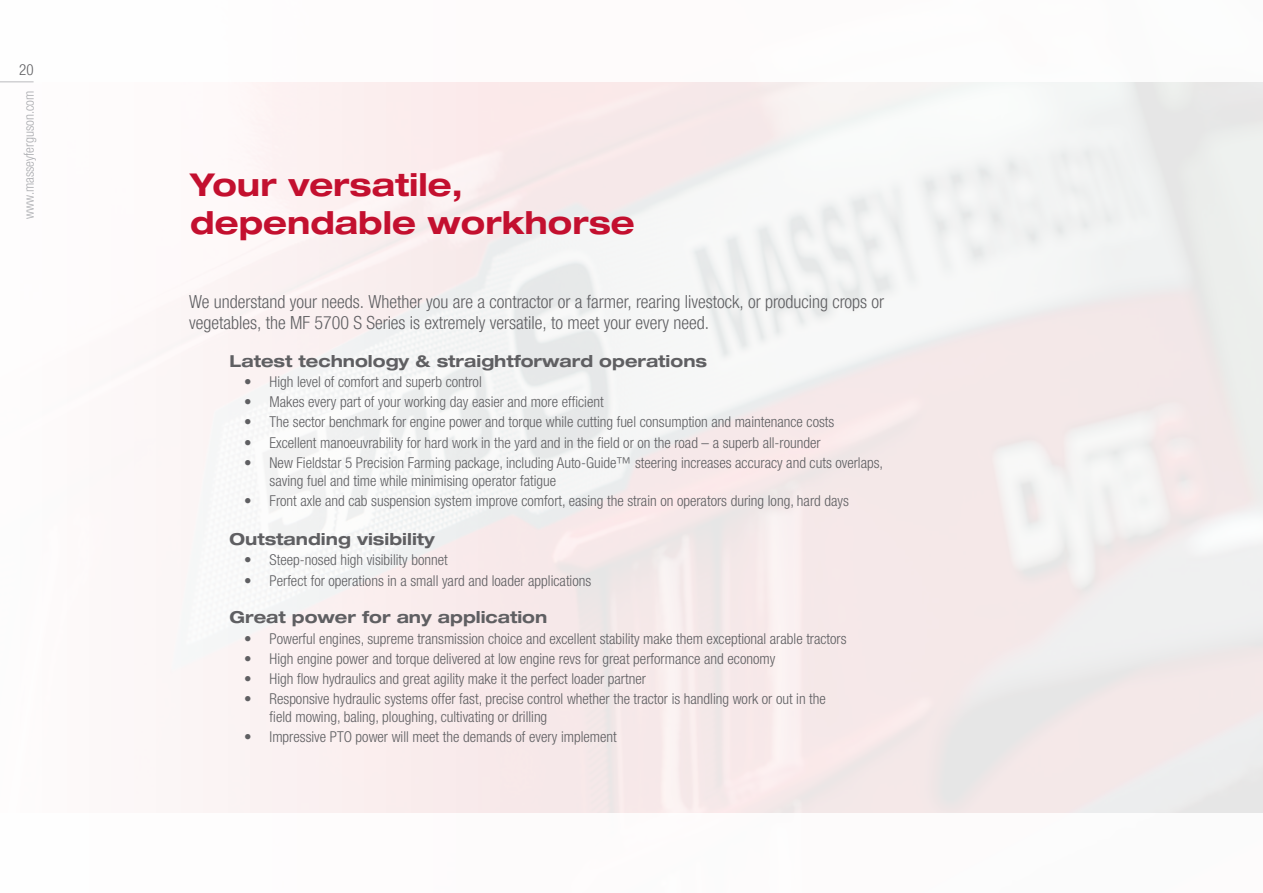
<style>
.page{position:relative;width:1263px;height:893px;background:#fff}
.page>*{position:absolute;margin:0;border:0;box-sizing:border-box;transform-origin:0 0}
.t1{font:700 expanded 31.5px/37.8px "Helvetica Neue";color:#c3102f}
.t2{font:300 condensed 18px/21.6px "Helvetica Neue LTW1 G";color:#5f5f62}
.t3{font:700 expanded 16.5px "Helvetica Neue";color:#5f5f62}
.t4{font:300 condensed 15px/18px "Helvetica Neue";color:#5f5f62}
.t5{font:300 condensed 15px "Helvetica Neue LTW1 G";color:#5f5f62}
.t6{font:300 condensed 13.5px "Helvetica Neue LTW1 G";color:#abacb0}
</style>
<div class="page">
<hr style="left:0;top:81px;width:34px;height:1px;background:#babbbe">
<p class="t5" style="left:19px;top:61px;width:16px">20</p>
<p class="t6" style="left:21px;top:219px;width:130px;rotate:-90deg">www.masseyferguson.com</p>
<p class="t1" style="left:190px;top:165px;width:446px">Your versatile, dependable workhorse</p>
<p class="t2" style="left:189px;top:291px;width:696px">We understand your needs. Whether you are a contractor or a farmer, rearing livestock, or producing crops or vegetables, the MF 5700 S Series is extremely versatile, to meet your every need.</p>
<p class="t3" style="left:230px;top:351px;width:479px">Latest technology &amp; straightforward operations</p>
<p class="t4" style="left:244px;top:373px;width:239px">• High level of comfort and superb control</p>
<p class="t4" style="left:244px;top:393px;width:361px">• Makes every part of your working day easier and more efficient</p>
<p class="t4" style="left:244px;top:413px;width:592px">• The sector benchmark for engine power and torque while cutting fuel consumption and maintenance costs</p>
<p class="t4" style="left:244px;top:433px;width:578px">• Excellent manoeuvrability for hard work in the yard and in the field or on the road – a superb all-rounder</p>
<p class="t4" style="left:270px;top:453px;width:615px;text-indent:-26px">• New Fieldstar 5 Precision Farming package, including Auto-Guide™ steering increases accuracy and cuts overlaps, saving fuel and time while minimising operator fatigue</p>
<p class="t4" style="left:244px;top:491px;width:606px">• Front axle and cab suspension system improve comfort, easing the strain on operators during long, hard days</p>
<p class="t3" style="left:230px;top:529px;width:207px">Outstanding visibility</p>
<p class="t4" style="left:244px;top:551px;width:205px">• Steep-nosed high visibility bonnet</p>
<p class="t4" style="left:244px;top:571px;width:349px">• Perfect for operations in a small yard and loader applications</p>
<p class="t3" style="left:230px;top:607px;width:319px">Great power for any application</p>
<p class="t4" style="left:244px;top:629px;width:604px">• Powerful engines, supreme transmission choice and excellent stability make them exceptional arable tractors</p>
<p class="t4" style="left:244px;top:649px;width:533px">• High engine power and torque delivered at low engine revs for great performance and economy</p>
<p class="t4" style="left:244px;top:669px;width:403px">• High flow hydraulics and great agility make it the perfect loader partner</p>
<p class="t4" style="left:270px;top:689px;width:558px;text-indent:-26px">• Responsive hydraulic systems offer fast, precise control whether the tractor is handling work or out in the field mowing, baling, ploughing, cultivating or drilling</p>
<p class="t4" style="left:244px;top:728px;width:374px">• Impressive PTO power will meet the demands of every implement</p>
</div>
